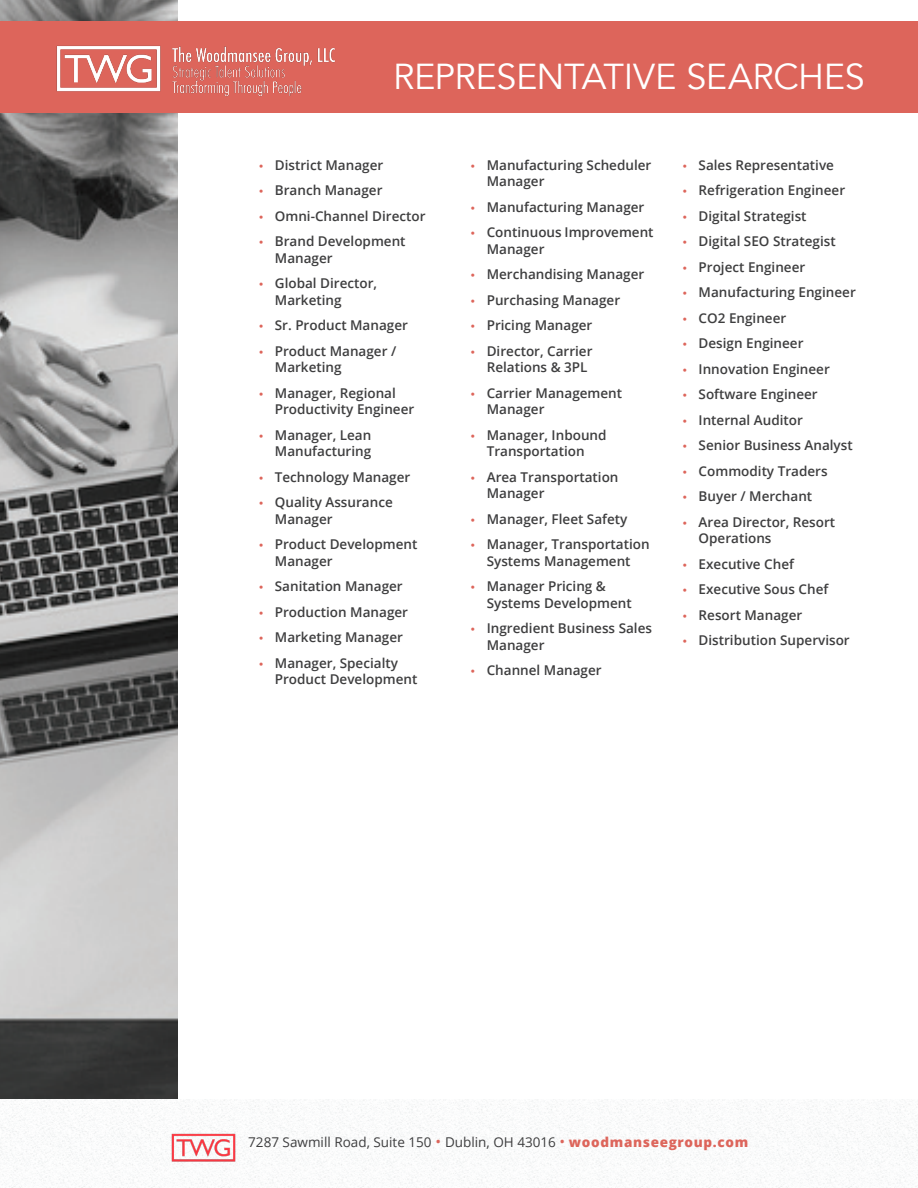
<style>
.page{position:relative;width:918px;height:1188px;background:#fff}
.page>*{position:absolute;margin:0;border:0;box-sizing:border-box;transform-origin:0 0}
.t1{font:36px "Avenir";letter-spacing:-.01em;color:#fff}
.t2{font:600 13.5px/16.5px "Open Sans";color:#3e3e3f}
.t3{font:13.5px "Open Sans";color:#3e3e3f}
.s1{font-size:15px;color:#dd655b}
.s2{font-weight:800;color:#dd655b}
</style>
<div class="page">
<img style="left:0;top:0;width:178px;height:1100px">
<div style="left:0;top:21px;width:918px;height:91px;background:#dd655b"></div>
<img style="left:56px;top:45px;width:279px;height:52px">
<img style="left:168px;top:1134px;width:70px;height:28px">
<p class="t1" style="left:393px;top:55px;width:473px">REPRESENTATIVE SEARCHES</p>
<p class="t2" style="left:275px;top:156px;width:110px">District Manager</p>
<p class="t2" style="left:275px;top:182px;width:109px">Branch Manager</p>
<p class="t2" style="left:275px;top:207px;width:152px">Omni-Channel Director</p>
<p class="t2" style="left:275px;top:233px;width:132px">Brand Development<br>Manager</p>
<p class="t2" style="left:275px;top:275px;width:104px">Global Director,<br>Marketing</p>
<p class="t2" style="left:275px;top:317px;width:135px">Sr. Product Manager</p>
<p class="t2" style="left:275px;top:342px;width:123px">Product Manager /<br>Marketing</p>
<p class="t2" style="left:275px;top:384px;width:141px">Manager, Regional<br>Productivity Engineer</p>
<p class="t2" style="left:275px;top:426px;width:98px">Manager, Lean<br>Manufacturing</p>
<p class="t2" style="left:275px;top:468px;width:137px">Technology Manager</p>
<p class="t2" style="left:275px;top:494px;width:119px">Quality Assurance<br>Manager</p>
<p class="t2" style="left:275px;top:536px;width:144px">Product Development<br>Manager</p>
<p class="t2" style="left:275px;top:578px;width:129px">Sanitation Manager</p>
<p class="t2" style="left:275px;top:603px;width:135px">Production Manager</p>
<p class="t2" style="left:275px;top:629px;width:130px">Marketing Manager</p>
<p class="t2" style="left:275px;top:654px;width:144px">Manager, Specialty<br>Product Development</p>
<p class="t2" style="left:487px;top:156px;width:166px">Manufacturing Scheduler<br>Manager</p>
<p class="t2" style="left:487px;top:198px;width:159px">Manufacturing Manager</p>
<p class="t2" style="left:487px;top:224px;width:168px">Continuous Improvement<br>Manager</p>
<p class="t2" style="left:487px;top:266px;width:159px">Merchandising Manager</p>
<p class="t2" style="left:487px;top:291px;width:135px">Purchasing Manager</p>
<p class="t2" style="left:487px;top:317px;width:107px">Pricing Manager</p>
<p class="t2" style="left:487px;top:342px;width:107px">Director, Carrier<br>Relations &amp; 3PL</p>
<p class="t2" style="left:487px;top:384px;width:137px">Carrier Management<br>Manager</p>
<p class="t2" style="left:487px;top:426px;width:121px">Manager, Inbound<br>Transportation</p>
<p class="t2" style="left:487px;top:468px;width:133px">Area Transportation<br>Manager</p>
<p class="t2" style="left:487px;top:510px;width:142px">Manager, Fleet Safety</p>
<p class="t2" style="left:487px;top:536px;width:164px">Manager, Transportation<br>Systems Management</p>
<p class="t2" style="left:487px;top:578px;width:146px">Manager Pricing &amp;<br>Systems Development</p>
<p class="t2" style="left:487px;top:620px;width:167px">Ingredient Business Sales<br>Manager</p>
<p class="t2" style="left:487px;top:662px;width:116px">Channel Manager</p>
<p class="t2" style="left:699px;top:156px;width:137px">Sales Representative</p>
<p class="t2" style="left:699px;top:182px;width:148px">Refrigeration Engineer</p>
<p class="t2" style="left:699px;top:207px;width:109px">Digital Strategist</p>
<p class="t2" style="left:699px;top:233px;width:139px">Digital SEO Strategist</p>
<p class="t2" style="left:699px;top:258px;width:108px">Project Engineer</p>
<p class="t2" style="left:699px;top:284px;width:159px">Manufacturing Engineer</p>
<p class="t2" style="left:699px;top:309px;width:89px">CO2 Engineer</p>
<p class="t2" style="left:699px;top:335px;width:106px">Design Engineer</p>
<p class="t2" style="left:699px;top:360px;width:133px">Innovation Engineer</p>
<p class="t2" style="left:699px;top:386px;width:121px">Software Engineer</p>
<p class="t2" style="left:699px;top:411px;width:106px">Internal Auditor</p>
<p class="t2" style="left:699px;top:437px;width:156px">Senior Business Analyst</p>
<p class="t2" style="left:699px;top:462px;width:130px">Commodity Traders</p>
<p class="t2" style="left:699px;top:488px;width:115px">Buyer / Merchant</p>
<p class="t2" style="left:699px;top:513px;width:138px">Area Director, Resort<br>Operations</p>
<p class="t2" style="left:699px;top:555px;width:97px">Executive Chef</p>
<p class="t2" style="left:699px;top:581px;width:131px">Executive Sous Chef</p>
<p class="t2" style="left:699px;top:606px;width:105px">Resort Manager</p>
<p class="t2" style="left:699px;top:632px;width:153px">Distribution Supervisor</p>
<p class="t3" style="left:248px;top:1133px;width:501px">7287 Sawmill Road, Suite 150 <span class="s1">•</span> Dublin, OH 43016 <span class="s1">•</span> <span class="s2">woodmanseegroup.com</span></p>
</div>
